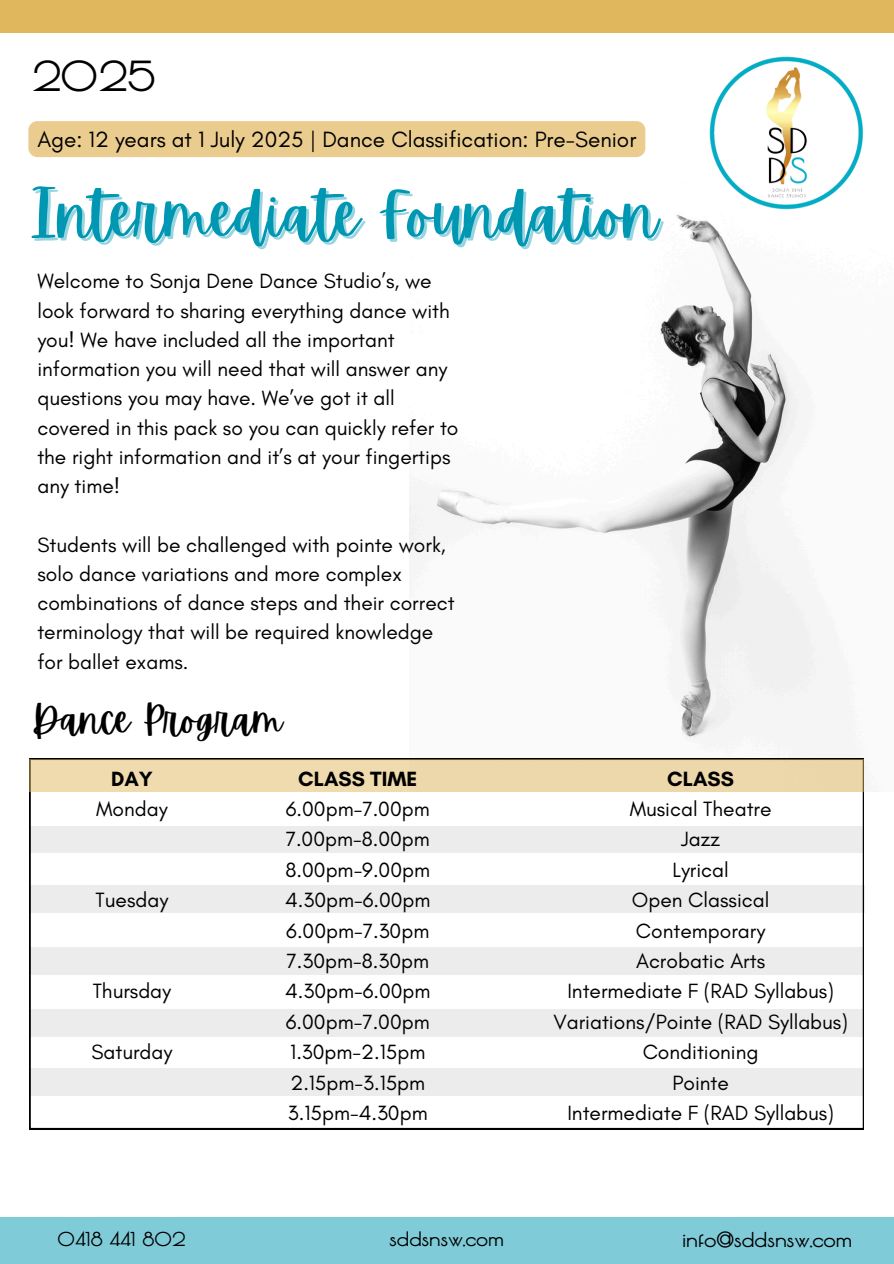
<style>
.page{position:relative;width:894px;height:1264px;background:#fff}
.page>*{position:absolute;margin:0;border:0;box-sizing:border-box;transform-origin:0 0}
.t1{font:62.55px "Apricots";color:#0097b2}
.t2{font:700 40.5px "Poiret One";color:#000}
.t3{font:38.55px "Apricots";color:#000}
.t4{font:22.5px "Glacial Indifference";color:#000}
.t5{font:21px/30.3px "Glacial Indifference";color:#000;text-align:center}
.t6{font:700 20.1px "Poiret One";color:#000}
.t7{font:700 19.5px "Poiret One";color:#000}
.t8{font:700 18.9px "Poiret One";color:#000}
.s1{font-weight:700}
</style>
<div class="page">
<img style="left:409px;top:154px;width:455px;height:637px">
<svg style="left:30px;top:791px;width:833px;height:337px"></svg>
<div style="left:30px;top:759px;width:833px;height:32px;background:#edd8ac"></div>
<img style="left:703px;top:56px;width:161px;height:159px">
<div style="left:0;top:1216px;width:893px;height:47px;background:#80cbd8"></div>
<div style="left:0;top:0;width:893px;height:33px;background:#e1b75e"></div>
<div style="left:28px;top:121px;width:617px;height:36px;background:#eacc8e;border-radius:9px"></div>
<h2 class="t2" style="left:32px;top:52px;width:125px">2025</h2>
<h3 class="t4" style="left:37px;top:126px;width:600px">Age: 12 years at 1 July 2025 | Dance Classification: Pre-Senior</h3>
<h1 class="t1" style="left:32px;top:179px;width:627px">Intermediate Foundation</h1>
<h3 class="t5" style="left:37px;top:266px;width:422px;line-height:29.2px;text-align:left">Welcome to Sonja Dene Dance Studio’s, we look forward to sharing everything dance with you! We have included all the important information you will need that will answer any questions you may have. We’ve got it all covered in this pack so you can quickly refer to the right information and it’s at your fingertips any time!</h3>
<h3 class="t5" style="left:37px;top:529px;width:418px;line-height:29.2px;text-align:left">Students will be challenged with pointe work, solo dance variations and more complex combinations of dance steps and their correct terminology that will be required knowledge for ballet exams.</h3>
<h2 class="t3" style="left:32px;top:696px;width:252px">Dance Program</h2>
<h3 class="t5" style="left:96px;top:763px;width:73px"><span class="s1">DAY<br></span>Monday</h3>
<h3 class="t5" style="left:285px;top:763px;width:147px"><span class="s1">CLASS TIME<br></span>6.00pm-7.00pm<br>7.00pm-8.00pm<br>8.00pm-9.00pm<br>4.30pm-6.00pm<br>6.00pm-7.30pm<br>7.30pm-8.30pm<br>4.30pm-6.00pm<br>6.00pm-7.00pm<br>1.30pm-2.15pm<br>2.15pm-3.15pm<br>3.15pm-4.30pm</h3>
<h3 class="t5" style="left:553px;top:763px;width:296px"><span class="s1">CLASS<br></span>Musical Theatre<br>Jazz<br>Lyrical<br>Open Classical<br>Contemporary<br>Acrobatic Arts<br>Intermediate F (RAD Syllabus)<br>Variations/Pointe (RAD Syllabus)<br>Conditioning<br>Pointe<br>Intermediate F (RAD Syllabus)</h3>
<h3 class="t5" style="left:96px;top:884px;width:74px">Tuesday</h3>
<h3 class="t5" style="left:93px;top:975px;width:80px">Thursday</h3>
<h3 class="t5" style="left:91px;top:1036px;width:82px">Saturday</h3>
<p class="t8" style="left:58px;top:1227px;width:129px">0418 441 802</p>
<p class="t7" style="left:389px;top:1227px;width:116px">sddsnsw.com</p>
<p class="t6" style="left:681px;top:1227px;width:172px">info@sddsnsw.com</p>
</div>
